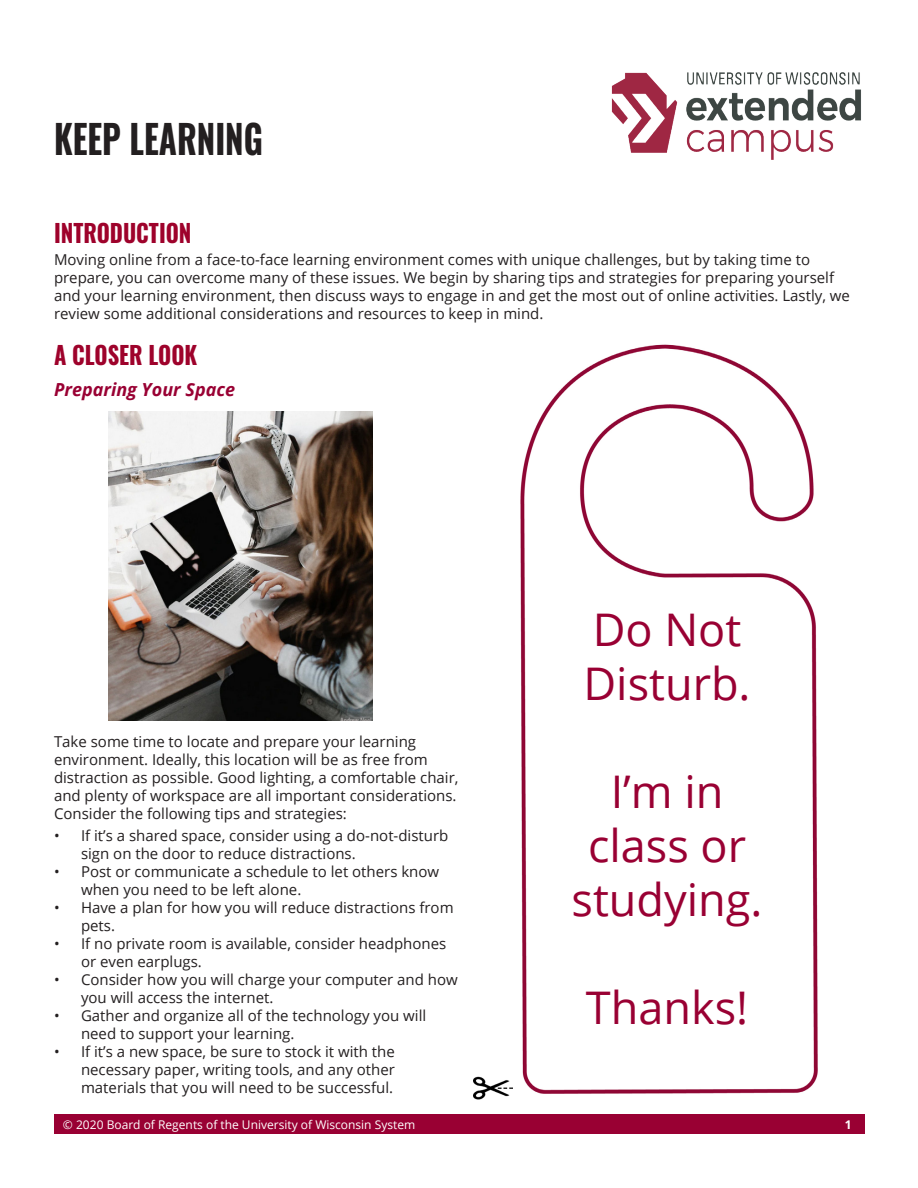
<style>
.page{position:relative;width:918px;height:1188px;background:#fff}
.page>*{position:absolute;margin:0;border:0;box-sizing:border-box;transform-origin:0 0}
.t1{font:45px/54px "Open Sans";color:#903}
.t2{font:700 39.6px "Oswald";color:#231f20;scale:.83 1}
.Header_1{font:700 24.75px "Oswald";color:#9e022b;scale:.91 1}
.Header_2{font:italic 700 18px "Open Sans";color:#903}
.Paragraph_Style_1{font:15px/18px "Open Sans";color:#231f20}
.Header_2-2{font:15px/18px "Open Sans";color:#231f20}
.t3{font:12px "Open Sans";color:#fff}
.t4{font:700 12px "Open Sans";color:#fff}
</style>
<div class="page">
<img style="left:611px;top:72px;width:250px;height:88px">
<div style="left:54px;top:1114px;width:810px;height:20px;background:#903"></div>
<img style="left:473px;top:344px;width:345px;height:754px">
<img style="left:474px;top:1073px;width:38px;height:27px">
<img style="left:108px;top:412px;width:264px;height:309px">
<p class="t2" style="left:54px;top:118px;width:253px">KEEP LEARNING</p>
<p class="Header_1" style="left:54px;top:220px;width:153px">INTRODUCTION</p>
<p class="Paragraph_Style_1" style="left:54px;top:251px;width:798px">Moving online from a face-to-face learning environment comes with unique challenges, but by taking time to prepare, you can overcome many of these issues. We begin by sharing tips and strategies for preparing yourself and your learning environment, then discuss ways to engage in and get the most out of online activities. Lastly, we review some additional considerations and resources to keep in mind.</p>
<p class="Header_1" style="left:54px;top:342px;width:159px">A CLOSER LOOK</p>
<p class="Header_2" style="left:54px;top:377px;width:183px">Preparing Your Space</p>
<p class="Header_2-2" style="left:54px;top:732px;width:406px">Take some time to locate and prepare your learning environment. Ideally, this location will be as free from distraction as possible. Good lighting, a comfortable chair, and plenty of workspace are all important considerations.<br>Consider the following tips and strategies:</p>
<p class="Paragraph_Style_1" style="left:81px;top:827px;width:369px;text-indent:-27px">• If it’s a shared space, consider using a do-not-disturb sign on the door to reduce distractions.</p>
<p class="Paragraph_Style_1" style="left:81px;top:863px;width:360px;text-indent:-27px">• Post or communicate a schedule to let others know when you need to be left alone.</p>
<p class="Paragraph_Style_1" style="left:81px;top:899px;width:374px;text-indent:-27px">• Have a plan for how you will reduce distractions from pets.</p>
<p class="Paragraph_Style_1" style="left:81px;top:935px;width:367px;text-indent:-27px">• If no private room is available, consider headphones or even earplugs.</p>
<p class="Paragraph_Style_1" style="left:81px;top:971px;width:378px;text-indent:-27px">• Consider how you will charge your computer and how you will access the internet.</p>
<p class="Paragraph_Style_1" style="left:81px;top:1007px;width:347px;text-indent:-27px">• Gather and organize all of the technology you will need to support your learning.</p>
<p class="Paragraph_Style_1" style="left:81px;top:1043px;width:315px;text-align:justify;text-indent:-27px">• If it’s a new space, be sure to stock it with the necessary paper, writing tools, and any other materials that you will need to be successful.</p>
<p class="t1" style="left:584px;top:602px;width:169px">Do Not<br>Disturb.</p>
<p class="t1" style="left:572px;top:764px;width:192px;text-align:center">I’m in class or studying.</p>
<p class="t1" style="left:586px;top:980px;width:164px">Thanks!</p>
<p class="t3" style="left:63px;top:1116px;width:354px">© 2020 Board of Regents of the University of Wisconsin System</p>
<p class="t4" style="left:845px;top:1116px;width:8px">1</p>
</div>
